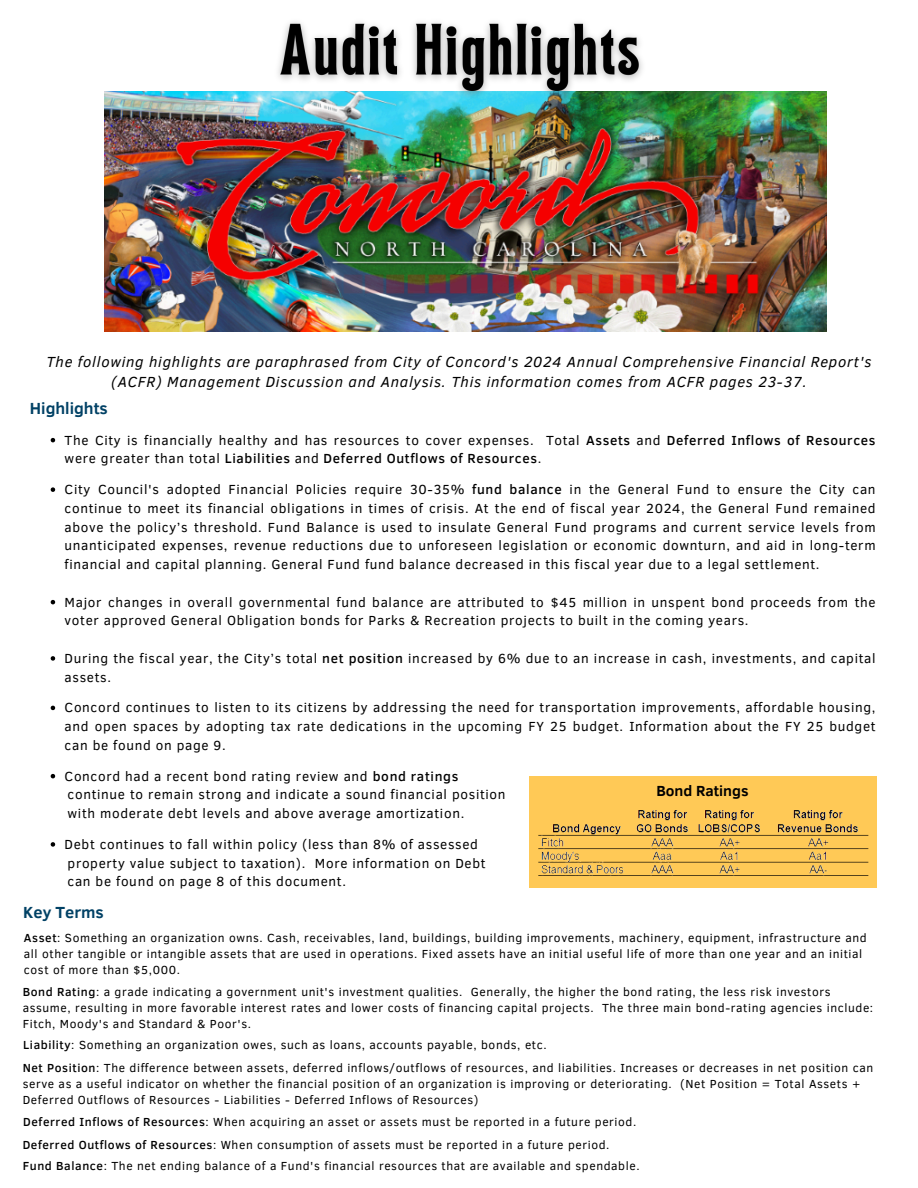
<style>
.page{position:relative;width:918px;height:1188px;background:#fff}
.page>*{position:absolute;margin:0;border:0;box-sizing:border-box;transform-origin:0 0}
.t1{font:700 16.5px "Clear Sans";color:#004165}
.t2{font:italic 15px/20.2px "Clear Sans";letter-spacing:.05em;color:#000;text-align:center}
.t3{font:700 15px "Clear Sans";color:#000}
.t4{font:13.5px/18.8px "Clear Sans";letter-spacing:.05em;color:#000}
.t5{font:12px/16px "Clear Sans";letter-spacing:.05em;color:#000}
.s1{font-weight:500}
</style>
<div class="page">
<svg style="left:51px;top:438px;width:4px;height:4px"></svg>
<svg style="left:51px;top:487px;width:4px;height:5px"></svg>
<svg style="left:51px;top:600px;width:4px;height:4px"></svg>
<svg style="left:51px;top:656px;width:4px;height:5px"></svg>
<svg style="left:51px;top:706px;width:4px;height:4px"></svg>
<svg style="left:51px;top:774px;width:4px;height:4px"></svg>
<svg style="left:51px;top:842px;width:4px;height:5px"></svg>
<div style="left:529px;top:776px;width:347px;height:111px;background:#ffc956"></div>
<img style="left:105px;top:92px;width:721px;height:239px">
<img style="left:538px;top:810px;width:331px;height:66px">
<img style="left:266px;top:22px;width:386px;height:85px">
<p class="t2" style="left:46px;top:351px;width:827px">The following highlights are paraphrased from City of Concord's 2024 Annual Comprehensive Financial Report's (ACFR) Management Discussion and Analysis. This information comes from ACFR pages 23-37.</p>
<p class="t1" style="left:30px;top:396px;width:79px">Highlights</p>
<p class="t4" style="left:65px;top:430px;width:813px">The City is financially healthy and has resources to cover expenses. Total <span class="s1">Assets</span> and <span class="s1">Deferred Inflows of Resources </span>were greater than total <span class="s1">Liabilities</span> and <span class="s1">Deferred Outflows of Resources</span>.</p>
<h3 class="t4" style="left:65px;top:479px;width:813px;text-align:justify">City Council's adopted Financial Policies require 30-35% <span class="s1">fund balance</span> in the General Fund to ensure the City can continue to meet its financial obligations in times of crisis. At the end of fiscal year 2024, the General Fund remained above the policy’s threshold. Fund Balance is used to insulate General Fund programs and current service levels from unanticipated expenses, revenue reductions due to unforeseen legislation or economic downturn, and aid in long-term financial and capital planning. General Fund fund balance decreased in this fiscal year due to a legal settlement.</h3>
<h2 class="t4" style="left:65px;top:592px;width:813px">Major changes in overall governmental fund balance are attributed to $45 million in unspent bond proceeds from the voter approved General Obligation bonds for Parks &amp; Recreation projects to built in the coming years.</h2>
<p class="t4" style="left:65px;top:648px;width:813px">During the fiscal year, the City’s total <span class="s1">net position</span> increased by 6% due to an increase in cash, investments, and capital assets.</p>
<p class="t4" style="left:65px;top:698px;width:813px;text-align:justify">Concord continues to listen to its citizens by addressing the need for transportation improvements, affordable housing, and open spaces by adopting tax rate dedications in the upcoming FY 25 budget. Information about the FY 25 budget can be found on page 9.</p>
<p class="t4" style="left:65px;top:766px;width:395px">Concord had a recent bond rating review and <span class="s1">bond ratings</span></p>
<p class="t4" style="left:68px;top:785px;width:439px">continue to remain strong and indicate a sound financial position with moderate debt levels and above average amortization.</p>
<p class="t4" style="left:65px;top:834px;width:415px">Debt continues to fall within policy (less than 8% of assessed</p>
<p class="t4" style="left:68px;top:853px;width:420px">property value subject to taxation). More information on Debt can be found on page 8 of this document.</p>
<h4 class="t3" style="left:656px;top:780px;width:94px">Bond Ratings</h4>
<p class="t1" style="left:23px;top:900px;width:82px">Key Terms</p>
<h4 class="t5" style="left:24px;top:929px;width:844px"><span class="s1">Asset</span>: Something an organization owns. Cash, receivables, land, buildings, building improvements, machinery, equipment, infrastructure and all other tangible or intangible assets that are used in operations. Fixed assets have an initial useful life of more than one year and an initial cost of more than $5,000.</h4>
<p class="t5" style="left:23px;top:983px;width:852px"><span class="s1">Bond Rating</span>: a grade indicating a government unit's investment qualities. Generally, the higher the bond rating, the less risk investors assume, resulting in more favorable interest rates and lower costs of financing capital projects. The three main bond-rating agencies include:<br>Fitch, Moody's and Standard &amp; Poor's.</p>
<p class="t5" style="left:23px;top:1037px;width:525px"><span class="s1">Liability</span>: Something an organization owes, such as loans, accounts payable, bonds, etc.</p>
<h2 class="t5" style="left:23px;top:1059px;width:852px"><span class="s1">Net Position</span>: The difference between assets, deferred inflows/outflows of resources, and liabilities. Increases or decreases in net position can serve as a useful indicator on whether the financial position of an organization is improving or deteriorating. (Net Position = Total Assets +<br>Deferred Outflows of Resources - Liabilities - Deferred Inflows of Resources)</h2>
<h2 class="t5" style="left:23px;top:1113px;width:615px"><span class="s1">Deferred Inflows of Resources</span>: When acquiring an asset or assets must be reported in a future period.</h2>
<p class="t5" style="left:23px;top:1136px;width:588px"><span class="s1">Deferred Outflows of Resources</span>: When consumption of assets must be reported in a future period.</p>
<p class="t5" style="left:23px;top:1157px;width:618px"><span class="s1">Fund Balance</span>: The net ending balance of a Fund's financial resources that are available and spendable.</p>
</div>
